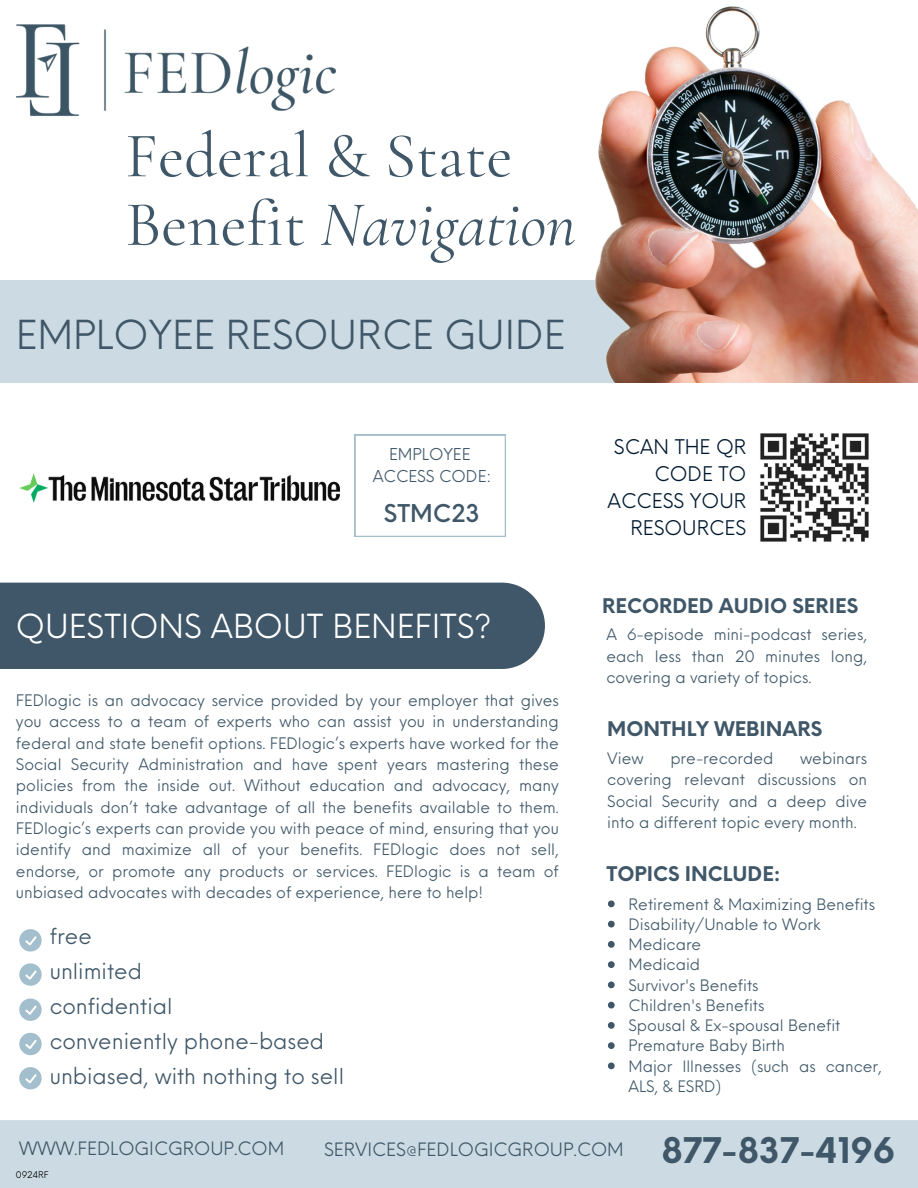
<style>
.page{position:relative;width:918px;height:1188px;background:#fff}
.page>*{position:absolute;margin:0;border:0;box-sizing:border-box;transform-origin:0 0}
.t1{font:64.2px/68.7px "Cormorant Garamond";color:#3f5768}
.t2{font:39px "Neue Einstellung";color:#3f5768}
.t3{font:700 34.5px "Neue Einstellung";color:#3f5768}
.t4{font:32.4px "Neue Einstellung";color:#fff}
.t5{font:500 24px "Neue Einstellung";color:#3f5768}
.t6{font:21.45px "Neue Einstellung";color:#3f5768}
.t7{font:700 19.8px "Neue Einstellung";color:#3f5768}
.t8{font:19.8px/27px "Neue Einstellung";color:#001930;text-align:right}
.t9{font:18px "Neue Einstellung";color:#3f5768}
.t10{font:15.9px "Neue Einstellung";color:#3f5768}
.t11{font:15.45px/21.3px "Neue Einstellung";color:#3f5768;text-align:justify}
.t12{font:9px "Neue Einstellung";color:#000}
.s1{font-style:italic}
</style>
<div class="page">
<div style="left:0;top:280px;width:918px;height:103px;background:#ccdbe3"></div>
<div style="left:0;top:583px;width:545px;height:86px;background:#3f5768"></div>
<img style="left:595px;top:6px;width:323px;height:376px">
<img style="left:16px;top:24px;width:320px;height:92px">
<div style="left:0;top:1120px;width:918px;height:68px;background:#ccdbe3"></div>
<svg style="left:355px;top:435px;width:150px;height:102px"></svg>
<svg style="left:19px;top:929px;width:23px;height:23px"></svg>
<svg style="left:19px;top:963px;width:23px;height:23px"></svg>
<svg style="left:19px;top:998px;width:23px;height:23px"></svg>
<svg style="left:19px;top:1033px;width:23px;height:22px"></svg>
<svg style="left:19px;top:1067px;width:23px;height:22px"></svg>
<img style="left:760px;top:433px;width:109px;height:109px">
<svg style="left:608px;top:901px;width:7px;height:6px"></svg>
<svg style="left:608px;top:921px;width:7px;height:7px"></svg>
<svg style="left:608px;top:941px;width:7px;height:7px"></svg>
<svg style="left:608px;top:961px;width:7px;height:7px"></svg>
<svg style="left:608px;top:982px;width:7px;height:6px"></svg>
<svg style="left:608px;top:1002px;width:7px;height:7px"></svg>
<svg style="left:608px;top:1022px;width:7px;height:7px"></svg>
<svg style="left:608px;top:1042px;width:7px;height:7px"></svg>
<svg style="left:608px;top:1063px;width:7px;height:6px"></svg>
<img style="left:19px;top:473px;width:321px;height:29px">
<p class="t1" style="left:125px;top:121px;width:452px">Federal &amp; State<br>Benefit <span class="s1">Navigation</span></p>
<p class="t2" style="left:16px;top:299px;width:551px">EMPLOYEE RESOURCE GUIDE</p>
<h1 class="t10" style="left:389px;top:440px;width:83px">EMPLOYEE</h1>
<h2 class="t10" style="left:373px;top:462px;width:120px">ACCESS CODE:</h2>
<h4 class="t5" style="left:384px;top:491px;width:98px">STMC23</h4>
<p class="t4" style="left:16px;top:598px;width:477px">QUESTIONS ABOUT BENEFITS?</p>
<p class="t11" style="left:16px;top:688px;width:544px">FEDlogic is an advocacy service provided by your employer that gives you access to a team of experts who can assist you in understanding federal and state benefit options. FEDlogic’s experts have worked for the Social Security Administration and have spent years mastering these policies from the inside out. Without education and advocacy, many individuals don’t take advantage of all the benefits available to them.<br>FEDlogic’s experts can provide you with peace of mind, ensuring that you identify and maximize all of your benefits. FEDlogic does not sell, endorse, or promote any products or services. FEDlogic is a team of unbiased advocates with decades of experience, here to help!</p>
<p class="t6" style="left:50px;top:917px;width:44px">free</p>
<p class="t6" style="left:50px;top:952px;width:94px">unlimited</p>
<p class="t6" style="left:50px;top:987px;width:124px">confidential</p>
<h5 class="t6" style="left:50px;top:1022px;width:276px">conveniently phone-based</h5>
<p class="t6" style="left:50px;top:1057px;width:296px">unbiased, with nothing to sell</p>
<p class="t8" style="left:608px;top:432px;width:140px">SCAN THE QR<br>CODE TO<br>ACCESS YOUR<br>RESOURCES</p>
<p class="t7" style="left:602px;top:587px;width:257px">RECORDED AUDIO SERIES</p>
<p class="t11" style="left:607px;top:622px;width:262px">A 6-episode mini-podcast series, each less than 20 minutes long, covering a variety of topics.</p>
<p class="t7" style="left:607px;top:711px;width:217px">MONTHLY WEBINARS</p>
<p class="t11" style="left:607px;top:746px;width:261px;text-indent:193px">webinars covering relevant discussions on Social Security and a deep dive into a different topic every month.</p>
<p class="t11" style="left:607px;top:746px;width:38px">View</p>
<p class="t11" style="left:670px;top:746px;width:105px">pre-recorded</p>
<p class="t7" style="left:607px;top:856px;width:176px">TOPICS INCLUDE:</p>
<p class="t11" style="left:629px;top:892px;width:248px">Retirement &amp; Maximizing Benefits</p>
<p class="t11" style="left:629px;top:912px;width:194px">Disability/Unable to Work</p>
<p class="t11" style="left:629px;top:932px;width:74px">Medicare</p>
<p class="t11" style="left:629px;top:952px;width:73px">Medicaid</p>
<h6 class="t11" style="left:629px;top:973px;width:132px">Survivor's Benefits</h6>
<p class="t11" style="left:629px;top:993px;width:137px">Children's Benefits</p>
<h6 class="t11" style="left:629px;top:1013px;width:213px">Spousal &amp; Ex-spousal Benefit</h6>
<p class="t11" style="left:629px;top:1033px;width:158px">Premature Baby Birth</p>
<p class="t11" style="left:629px;top:1054px;width:255px;line-height:20.2px">Major Illnesses (such as cancer,<br>ALS, &amp; ESRD)</p>
<p class="t9" style="left:19px;top:1133px;width:267px">WWW.FEDLOGICGROUP.COM</p>
<p class="t9" style="left:324px;top:1133px;width:301px">SERVICES@FEDLOGICGROUP.COM</p>
<p class="t3" style="left:662px;top:1119px;width:235px">877-837-4196</p>
<h6 class="t12" style="left:16px;top:1167px;width:34px">0924RF</h6>
</div>
